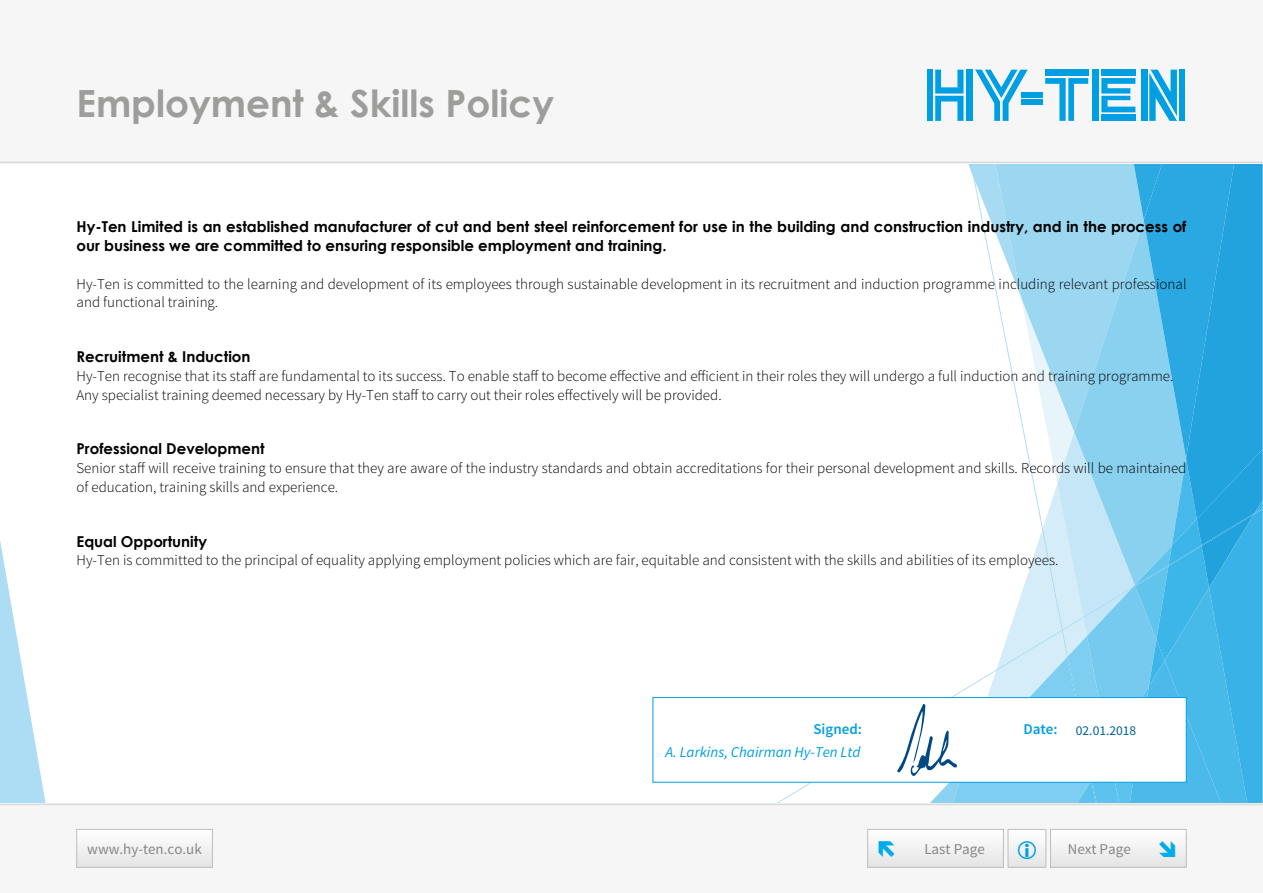
<style>
.page{position:relative;width:1263px;height:893px;background:#fff}
.page>*{position:absolute;margin:0;border:0;box-sizing:border-box;transform-origin:0 0}
.t1{font:700 37.5px "Century Gothic";color:#9d9d9c}
.t2{font:300 15px/18.8px "Source Sans Pro";color:#000}
.t3{font:700 15px/18.8px "Century Gothic";color:#000}
.t4{font:15px "Source Sans Pro";color:#878787}
.t5{font:italic 15px "Source Sans Pro";color:#009fe3}
.t6{font:600 15px "Source Sans Pro";color:#009fe3}
.t7{font:13.5px "Source Sans Pro";color:#016097}
</style>
<div class="page">
<svg style="left:0;top:540px;width:46px;height:264px"></svg>
<div style="left:0;top:0;width:1263px;height:163px;background:#f6f6f6"></div>
<hr style="left:0;top:162px;width:1263px;height:1px;background:#dadada">
<div style="left:927px;top:70px;width:5px;height:51px;background:#009fe3"></div>
<svg style="left:935px;top:70px;width:28px;height:51px"></svg>
<div style="left:966px;top:70px;width:6px;height:51px;background:#009fe3"></div>
<svg style="left:975px;top:70px;width:53px;height:51px"></svg>
<div style="left:1021px;top:92px;width:21px;height:5px;background:#009fe3"></div>
<div style="left:1021px;top:99px;width:21px;height:6px;background:#009fe3"></div>
<div style="left:1045px;top:70px;width:43px;height:6px;background:#009fe3"></div>
<svg style="left:1045px;top:78px;width:43px;height:43px"></svg>
<div style="left:1093px;top:70px;width:6px;height:51px;background:#009fe3"></div>
<div style="left:1101px;top:70px;width:34px;height:6px;background:#009fe3"></div>
<svg style="left:1101px;top:78px;width:34px;height:34px"></svg>
<div style="left:1101px;top:115px;width:34px;height:6px;background:#009fe3"></div>
<div style="left:1141px;top:70px;width:6px;height:51px;background:#009fe3"></div>
<svg style="left:1149px;top:70px;width:28px;height:51px"></svg>
<div style="left:1179px;top:70px;width:6px;height:51px;background:#009fe3"></div>
<div style="left:0;top:804px;width:1263px;height:89px;background:#f6f6f6"></div>
<hr style="left:0;top:804px;width:1263px;height:1px;background:#dadada">
<div style="left:77px;top:829px;width:135px;height:38px;background:#f2f1f1"></div>
<div style="left:77px;top:829px;width:136px;height:38px;border:1px solid #bdbdbd"></div>
<svg style="left:1010px;top:857px;width:34px;height:8px"></svg>
<div style="left:1008px;top:829px;width:38px;height:38px;border:1px solid #bdbdbd"></div>
<div style="left:1050px;top:829px;width:136px;height:38px;background:#f2f1f1"></div>
<div style="left:1050px;top:829px;width:136px;height:38px;border:1px solid #bdbdbd"></div>
<div style="left:868px;top:829px;width:135px;height:38px;background:#f2f1f1"></div>
<div style="left:867px;top:829px;width:136px;height:38px;border:1px solid #bdbdbd"></div>
<div style="left:653px;top:697px;width:533px;height:85px;background:#fff;border:1px solid #009fe3"></div>
<svg style="left:769px;top:163px;width:494px;height:641px"></svg>
<svg style="left:1018px;top:857px;width:18px;height:3px"></svg>
<h1 class="t1" style="left:77px;top:80px;width:479px">Employment &amp; Skills Policy</h1>
<p class="t3" style="left:77px;top:217px;width:1111px">Hy-Ten Limited is an established manufacturer of cut and bent steel reinforcement for use in the building and construction industry, and in the process of our business we are committed to ensuring responsible employment and training.</p>
<p class="t2" style="left:77px;top:274px;width:1111px">Hy-Ten is committed to the learning and development of its employees through sustainable development in its recruitment and induction programme including relevant professional and functional training.</p>
<p class="t3" style="left:77px;top:347px;width:176px">Recruitment &amp; Induction</p>
<p class="t2" style="left:77px;top:367px;width:1098px">Hy-Ten recognise that its staff are fundamental to its success. To enable staff to become effective and efficient in their roles they will undergo a full induction and training programme.<br>Any specialist training deemed necessary by Hy-Ten staff to carry out their roles effectively will be provided.</p>
<p class="t3" style="left:77px;top:439px;width:190px">Professional Development</p>
<p class="t2" style="left:77px;top:459px;width:1111px">Senior staff will receive training to ensure that they are aware of the industry standards and obtain accreditations for their personal development and skills. Records will be maintained of education, training skills and experience.</p>
<p class="t3" style="left:77px;top:531px;width:132px">Equal Opportunity</p>
<p class="t2" style="left:77px;top:551px;width:983px">Hy-Ten is committed to the principal of equality applying employment policies which are fair, equitable and consistent with the skills and abilities of its employees.</p>
<p class="t6" style="left:813px;top:720px;width:50px">Signed:</p>
<p class="t6" style="left:1023px;top:720px;width:36px">Date:</p>
<p class="t5" style="left:665px;top:742px;width:196px">A. Larkins, Chairman Hy-Ten Ltd</p>
<p class="t7" style="left:1076px;top:722px;width:62px">02.01.2018</p>
<p class="t4" style="left:87px;top:840px;width:116px">www.hy-ten.co.uk</p>
<p class="t4" style="left:924px;top:840px;width:62px">Last Page</p>
<p class="t4" style="left:1068px;top:840px;width:65px">Next Page</p>
</div>
